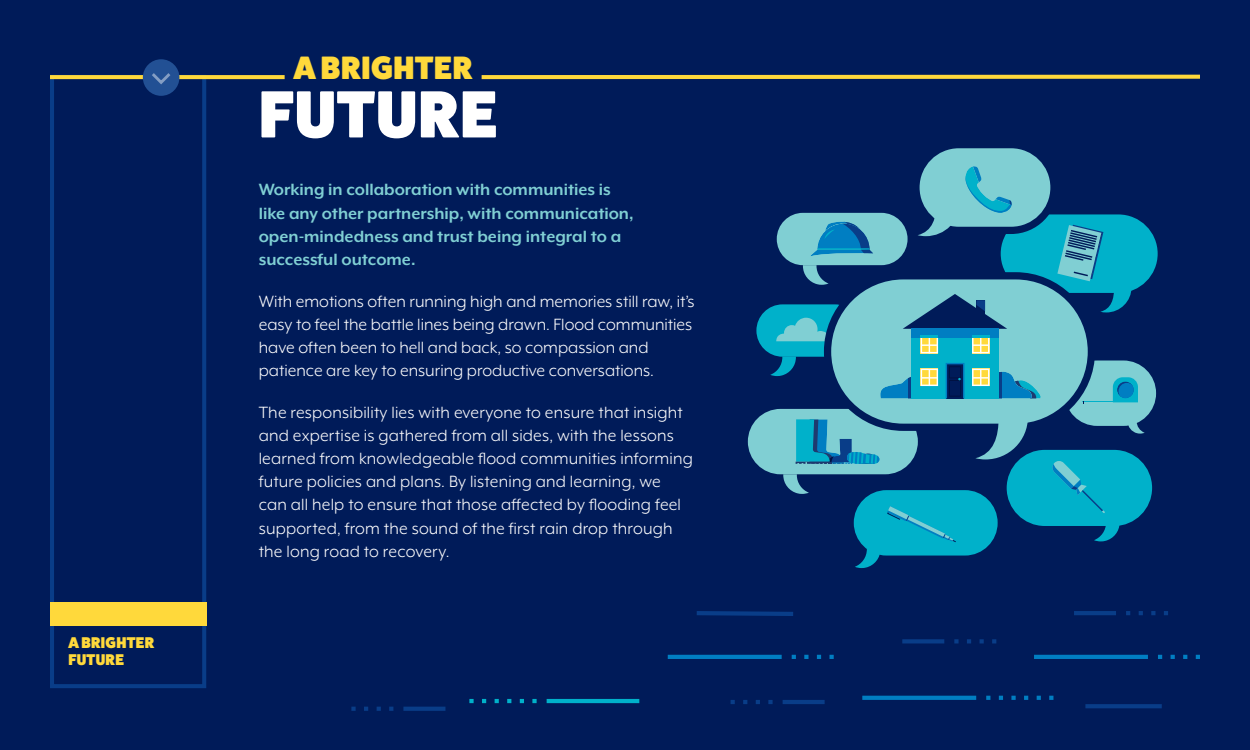
<style>
.page{position:relative;width:1250px;height:750px;background:#001b59}
.page>*{position:absolute;margin:0;border:0;box-sizing:border-box;transform-origin:0 0}
.t1{font:800 66.88px "Fat Frank";letter-spacing:.02em;color:#fff}
.t2{font:800 32.5px "Fat Frank";letter-spacing:.02em;color:#ffd93b}
.t3{font:18.75px/23.1px "Mr Eaves XL Mod OT";letter-spacing:.01em;color:#fff}
.t4{font:700 18.75px/23.1px "Mr Eaves XL Mod OT";color:#80cfd3}
.t5{font:800 15.62px/16.9px "Fat Frank";letter-spacing:.02em;color:#ffd93b}
</style>
<div class="page">
<div style="left:50px;top:75px;width:156px;height:613px;background:#001b59;border:4px solid #093d88"></div>
<hr style="left:547px;top:699px;width:92px;height:4px;background:#00b1ca">
<svg style="left:532px;top:699px;width:5px;height:4px"></svg>
<svg style="left:507px;top:699px;width:4px;height:4px"></svg>
<svg style="left:482px;top:699px;width:4px;height:4px"></svg>
<svg style="left:520px;top:699px;width:4px;height:4px"></svg>
<svg style="left:495px;top:699px;width:4px;height:4px"></svg>
<svg style="left:469px;top:699px;width:5px;height:4px"></svg>
<hr style="left:403px;top:707px;width:42px;height:4px;background:#093d88">
<svg style="left:389px;top:707px;width:4px;height:4px"></svg>
<svg style="left:364px;top:707px;width:4px;height:4px"></svg>
<svg style="left:377px;top:707px;width:4px;height:4px"></svg>
<svg style="left:351px;top:707px;width:5px;height:4px"></svg>
<hr style="left:1034px;top:655px;width:114px;height:4px;background:#007ec2">
<svg style="left:1158px;top:655px;width:4px;height:4px"></svg>
<svg style="left:1183px;top:655px;width:4px;height:4px"></svg>
<svg style="left:1171px;top:655px;width:4px;height:4px"></svg>
<svg style="left:1196px;top:655px;width:4px;height:4px"></svg>
<hr style="left:668px;top:655px;width:114px;height:4px;background:#007ec2">
<svg style="left:792px;top:655px;width:4px;height:4px"></svg>
<svg style="left:817px;top:655px;width:4px;height:4px"></svg>
<svg style="left:804px;top:655px;width:5px;height:4px"></svg>
<svg style="left:830px;top:655px;width:4px;height:4px"></svg>
<hr style="left:862px;top:696px;width:114px;height:4px;background:#007ec2">
<svg style="left:986px;top:696px;width:4px;height:4px"></svg>
<svg style="left:1011px;top:696px;width:5px;height:4px"></svg>
<svg style="left:1037px;top:696px;width:4px;height:4px"></svg>
<svg style="left:999px;top:696px;width:4px;height:4px"></svg>
<svg style="left:1024px;top:696px;width:4px;height:4px"></svg>
<svg style="left:1049px;top:696px;width:4px;height:4px"></svg>
<svg style="left:902px;top:639px;width:42px;height:4px"></svg>
<svg style="left:954px;top:639px;width:5px;height:4px"></svg>
<svg style="left:980px;top:639px;width:4px;height:4px"></svg>
<svg style="left:967px;top:639px;width:4px;height:4px"></svg>
<svg style="left:992px;top:639px;width:4px;height:4px"></svg>
<hr style="left:783px;top:700px;width:42px;height:4px;background:#093d88">
<svg style="left:768px;top:700px;width:5px;height:4px"></svg>
<svg style="left:743px;top:700px;width:4px;height:4px"></svg>
<svg style="left:756px;top:700px;width:4px;height:4px"></svg>
<svg style="left:731px;top:700px;width:4px;height:4px"></svg>
<hr style="left:1085px;top:704px;width:77px;height:4px;background:#093d88">
<hr style="left:1074px;top:611px;width:42px;height:4px;background:#093d88">
<svg style="left:1126px;top:611px;width:4px;height:4px"></svg>
<svg style="left:1151px;top:611px;width:4px;height:4px"></svg>
<svg style="left:1139px;top:611px;width:4px;height:4px"></svg>
<svg style="left:1164px;top:611px;width:4px;height:4px"></svg>
<svg style="left:696px;top:611px;width:97px;height:5px"></svg>
<svg style="left:481px;top:74px;width:719px;height:6px"></svg>
<svg style="left:50px;top:75px;width:235px;height:4px"></svg>
<div style="left:50px;top:602px;width:156px;height:23px;background:#ffd93b"></div>
<div style="left:143px;top:59px;width:36px;height:37px;background:#225094;border-radius:50%"></div>
<svg style="left:152px;top:73px;width:19px;height:12px"></svg>
<svg style="left:747px;top:148px;width:411px;height:420px"></svg>
<p class="t5" style="left:68px;top:634px;width:87px">A BRIGHTER<br>FUTURE</p>
<h2 class="t2" style="left:294px;top:50px;width:180px">A BRIGHTER</h2>
<h1 class="t1" style="left:259px;top:77px;width:240px">FUTURE</h1>
<p class="t4" style="left:259px;top:178px;width:376px">Working in collaboration with communities is like any other partnership, with communication, open-mindedness and trust being integral to a successful outcome.</p>
<p class="t3" style="left:259px;top:289px;width:437px">With emotions often running high and memories still raw, it’s easy to feel the battle lines being drawn. Flood communities have often been to hell and back, so compassion and patience are key to ensuring productive conversations.</p>
<p class="t3" style="left:259px;top:401px;width:436px">The responsibility lies with everyone to ensure that insight and expertise is gathered from all sides, with the lessons learned from knowledgeable flood communities informing future policies and plans. By listening and learning, we can all help to ensure that those affected by flooding feel supported, from the sound of the first rain drop through the long road to recovery.</p>
</div>
